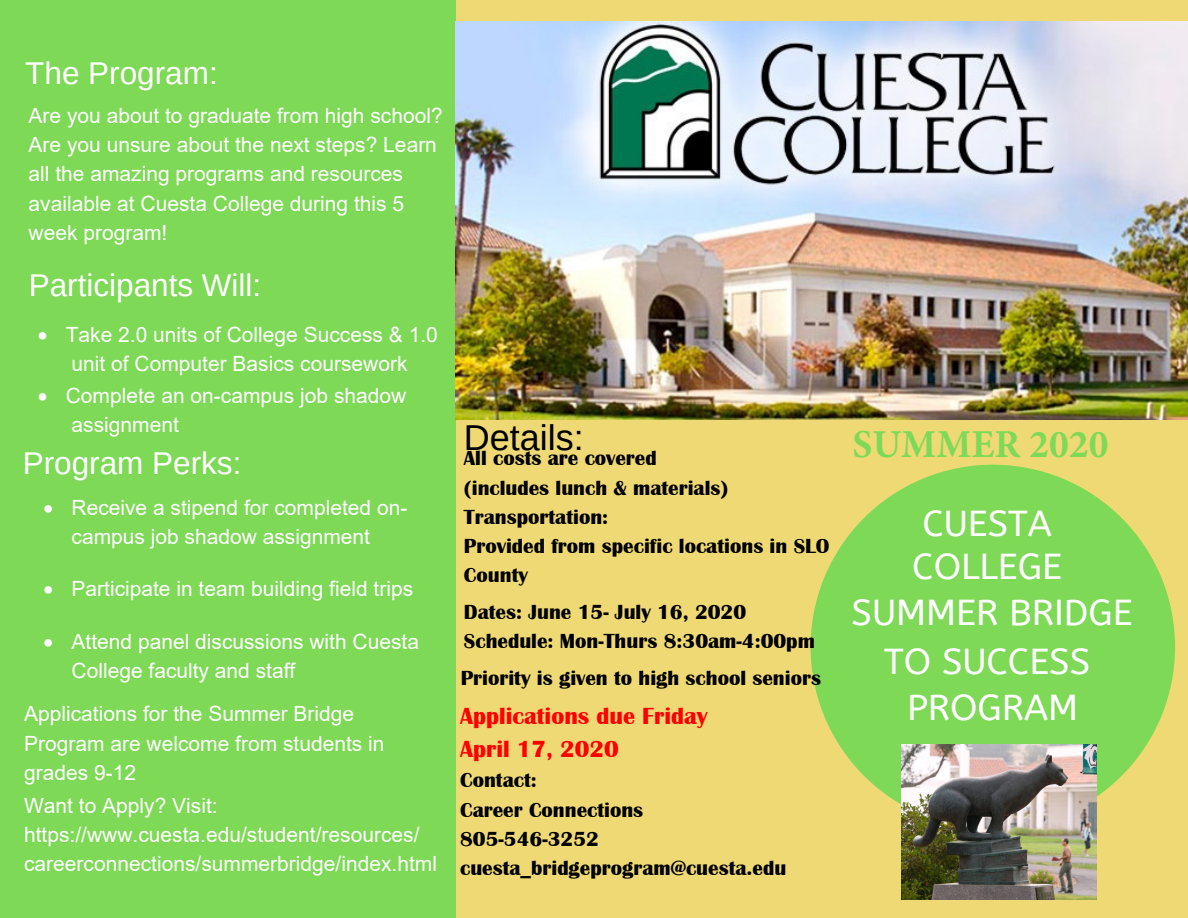
<style>
.page{position:relative;width:1188px;height:918px;background:#efd975}
.page>*{position:absolute;margin:0;border:0;box-sizing:border-box;transform-origin:0 0}
.t1{font:700 39.6px "Minion Pro";color:#7ed957}
.t2{font:36px/44.5px "A Bee Zee";color:#fff;text-align:center}
.t3{font:36px "Arimo";color:#000}
.t4{font:31.5px "Arimo";color:#fff}
.t5{font:700 24px/33.5px "Britannic";color:#f00}
.t6{font:21px/29.2px "Arial";color:#fff}
.t7{font:700 21px/29.2px "Britannic";color:#000}
</style>
<div class="page">
<div style="left:0;top:0;width:456px;height:918px;background:#7ed957"></div>
<svg style="left:811px;top:465px;width:364px;height:364px;fill:#7ed957"></svg>
<img style="left:456px;top:21px;width:732px;height:399px">
<img style="left:902px;top:744px;width:194px;height:155px">
<h3 class="t4" style="left:25px;top:55px;width:194px">The Program:</h3>
<p class="t6" style="left:29px;top:101px;width:416px">Are you about to graduate from high school?<br>Are you unsure about the next steps? Learn all the amazing programs and resources available at Cuesta College during this 5 week program!</p>
<h3 class="t4" style="left:29px;top:268px;width:234px">Participants Will:</h3>
<p class="t6" style="left:38px;top:320px;width:402px;text-align:center">• Take 2.0 units of College Success &amp; 1.0 unit of Computer Basics coursework</p>
<p class="t6" style="left:72px;top:381px;width:336px;text-indent:-34px">• Complete an on-campus job shadow assignment</p>
<h3 class="t4" style="left:23px;top:446px;width:220px">Program Perks:</h3>
<p class="t6" style="left:44px;top:493px;width:365px;text-align:center">• Receive a stipend for completed on&shy;campus job shadow assignment</p>
<p class="t6" style="left:44px;top:574px;width:371px">• Participate in team building field trips</p>
<p class="t6" style="left:72px;top:626px;width:349px;text-indent:-28px">• Attend panel discussions with Cuesta<br>College faculty and staff</p>
<p class="t6" style="left:24px;top:699px;width:362px">Applications for the Summer Bridge<br>Program are welcome from students in grades 9-12</p>
<p class="t6" style="left:24px;top:791px;width:414px;line-height:28.8px">Want to Apply? Visit: https://www.cuesta.edu/student/resources/ careerconnections/summerbridge/index.html</p>
<h2 class="t3" style="left:464px;top:418px;width:121px">Details:</h2>
<p class="t7" style="left:464px;top:444px;width:367px">All costs are covered<br>(includes lunch &amp; materials)<br>Transportation:<br>Provided from specific locations in SLO<br>County</p>
<p class="t7" style="left:464px;top:597px;width:352px">Dates: June 15- July 16, 2020<br>Schedule: Mon-Thurs 8:30am-4:00pm</p>
<p class="t7" style="left:461px;top:664px;width:362px">Priority is given to high school seniors</p>
<p class="t5" style="left:460px;top:699px;width:249px">Applications due Friday<br>April 17, 2020</p>
<p class="t7" style="left:460px;top:766px;width:328px">Contact:<br>Career Connections<br>805-546-3252 cuesta_bridgeprogram@cuesta.edu</p>
<h1 class="t1" style="left:852px;top:416px;width:258px">SUMMER 2020</h1>
<h2 class="t2" style="left:852px;top:502px;width:283px">CUESTA<br>COLLEGE<br>SUMMER BRIDGE</h2>
<h2 class="t2" style="left:884px;top:639px;width:207px;line-height:46px">TO SUCCESS<br>PROGRAM</h2>
</div>
